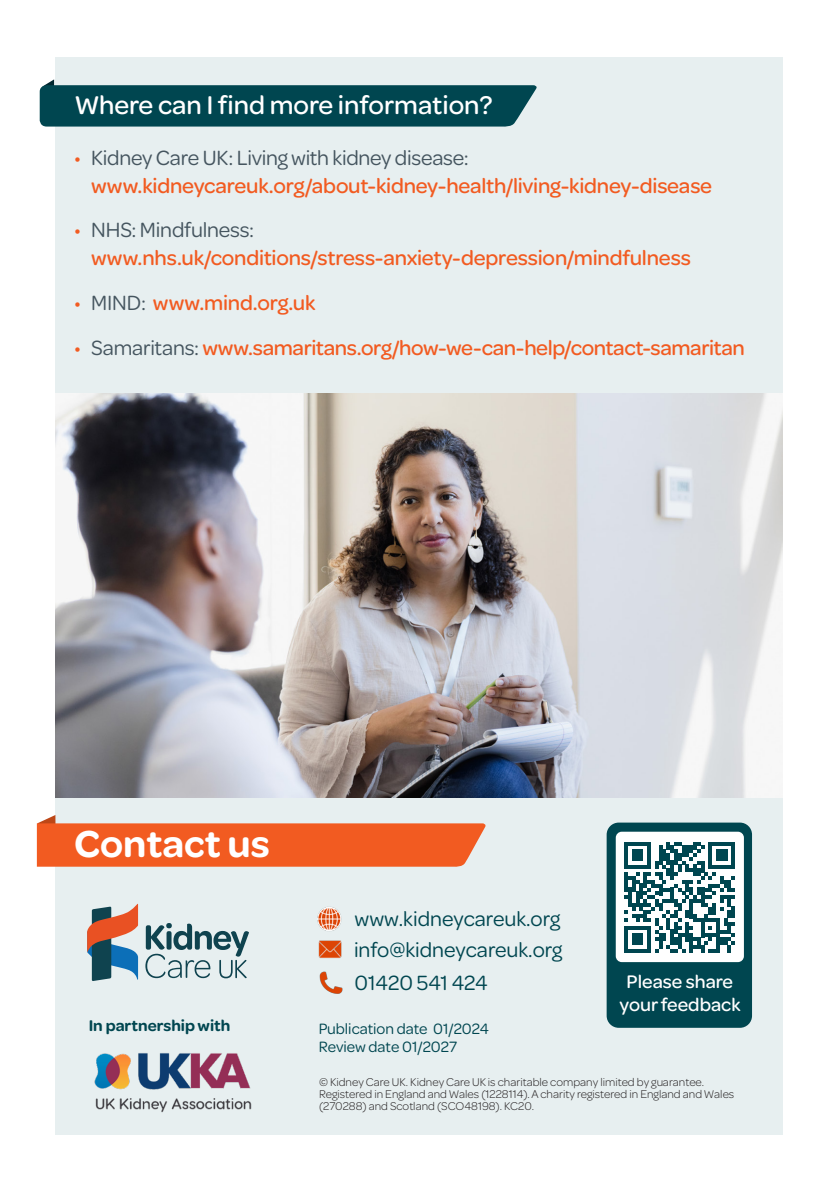
<style>
.page{position:relative;width:840px;height:1191px;background:#fff}
.page>*{position:absolute;margin:0;border:0;box-sizing:border-box;transform-origin:0 0}
.t1{font:600 40px "Omnes";color:#fff}
.t2{font:500 27.4px "Omnes";color:#fff}
.t3{font:500 22px/28px "Omnes";letter-spacing:-.01em;color:#f25b21}
.t4{font:22px "Omnes";color:#004650}
.t5{font:500 19.4px/23px "Omnes";color:#fff;text-align:center}
.t6{font:600 16.4px "Omnes";color:#004650}
.t7{font:16px/18px "Omnes";color:#004650}
.t8{font:300 12px/12px "Omnes";color:#231f20}
.s1{font-weight:400}
.s2{font-weight:400;color:#45555f}
</style>
<div class="page">
<div style="left:55px;top:57px;width:727px;height:1077px;background:#e4edef"></div>
<svg style="left:145px;top:923px;width:104px;height:55px"></svg>
<svg style="left:87px;top:903px;width:51px;height:78px"></svg>
<img style="left:94px;top:1053px;width:158px;height:60px">
<img style="left:317px;top:907px;width:25px;height:24px">
<img style="left:318px;top:940px;width:24px;height:18px">
<img style="left:319px;top:971px;width:24px;height:23px">
<svg style="left:37px;top:815px;width:449px;height:52px"></svg>
<div style="left:606px;top:822px;width:145px;height:205px;background:#004650;border-radius:12px"></div>
<div style="left:615px;top:831px;width:128px;height:131px;background:#fff;border-radius:6px"></div>
<svg style="left:624px;top:842px;width:110px;height:110px"></svg>
<svg style="left:40px;top:79px;width:497px;height:48px;background:#246069"></svg>
<img style="left:55px;top:393px;width:726px;height:404px">
<p class="t2" style="left:74px;top:86px;width:419px">Where can I find more information?</p>
<p class="t3" style="left:91px;top:142px;width:622px;text-indent:-17px"><span class="s1">•</span> <span class="s2">Kidney Care UK: Living with kidney disease: </span>www.kidneycareuk.org/about-kidney-health/living-kidney-disease</p>
<p class="t3" style="left:91px;top:214px;width:601px;text-indent:-17px"><span class="s1">•</span> <span class="s2">NHS: Mindfulness: </span>www.nhs.uk/conditions/stress-anxiety-depression/mindfulness</p>
<p class="t3" style="left:74px;top:287px;width:243px"><span class="s1">•</span> <span class="s2">MIND:</span> www.mind.org.uk</p>
<p class="t3" style="left:74px;top:332px;width:671px"><span class="s1">•</span> <span class="s2">Samaritans:</span> www.samaritans.org/how-we-can-help/contact-samaritan</p>
<p class="t1" style="left:74px;top:815px;width:197px">Contact us</p>
<p class="t4" style="left:354px;top:903px;width:207px">www.kidneycareuk.org</p>
<p class="t4" style="left:354px;top:935px;width:210px">info@kidneycareuk.org</p>
<p class="t4" style="left:354px;top:968px;width:134px">01420 541 424</p>
<p class="t6" style="left:89px;top:1013px;width:143px">In partnership with</p>
<p class="t7" style="left:318px;top:1018px;width:171px">Publication date 01/2024<br>Review date 01/2027</p>
<p class="t5" style="left:619px;top:968px;width:123px">Please share your feedback</p>
<p class="t8" style="left:319px;top:1075px;width:416px">© Kidney Care UK. Kidney Care UK is charitable company limited by guarantee.<br>Registered in England and Wales (1228114). A charity registered in England and Wales (270288) and Scotland (SCO48198). KC20.</p>
</div>
